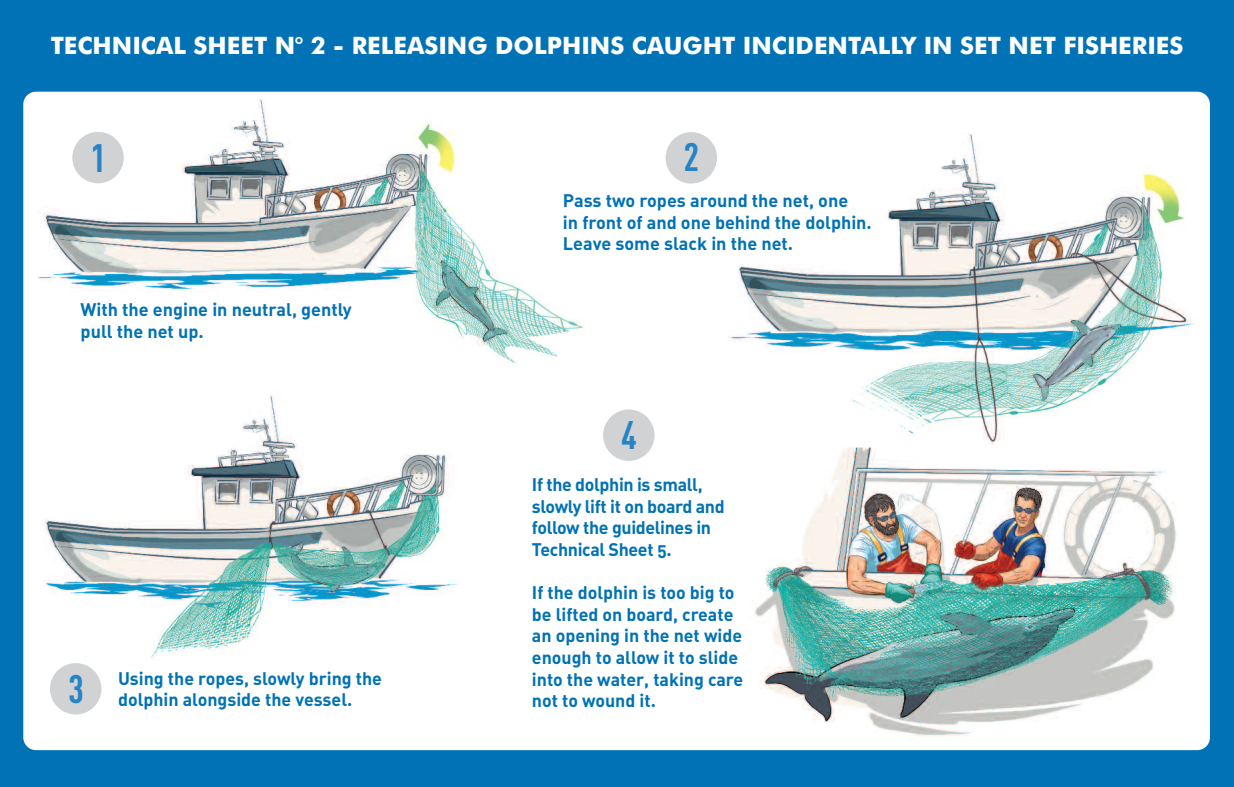
<style>
.page{position:relative;width:1234px;height:787px;background:#fff}
.page>*{position:absolute;margin:0;border:0;box-sizing:border-box;transform-origin:0 0}
.t1{font:700 39.15px "DIN Cond";color:#2783c4}
.t2{font:700 24px "Futura BT";color:#fff}
.t3{font:18px/21.6px "DIN Bold Alternate";color:#0072b5}
.t4{font:18px/21.6px "DIN Bold Alternate";letter-spacing:-.02em;color:#0072b5}
</style>
<div class="page">
<div style="left:0;top:0;width:1233px;height:787px;background:#0072b5"></div>
<div style="left:23px;top:92px;width:1186px;height:658px;background:#fff;border-radius:13px"></div>
<img style="left:717px;top:133px;width:484px;height:312px;border-radius:13px">
<img style="left:38px;top:99px;width:547px;height:265px">
<div style="left:72px;top:132px;width:52px;height:51px;background:#d1d2d4;border-radius:50%"></div>
<div style="left:665px;top:132px;width:52px;height:51px;background:#d1d2d4;border-radius:50%"></div>
<img style="left:33px;top:390px;width:435px;height:275px;border-radius:13px">
<div style="left:50px;top:663px;width:51px;height:51px;background:#d1d2d4;border-radius:50%"></div>
<img style="left:749px;top:447px;width:437px;height:293px;border-radius:13px">
<div style="left:603px;top:409px;width:51px;height:52px;background:#d1d2d4;border-radius:50%"></div>
<h2 class="t2" style="left:51px;top:36px;width:1133px">TECHNICAL SHEET N° 2 - RELEASING DOLPHINS CAUGHT INCIDENTALLY IN SET NET FISHERIES</h2>
<h1 class="t1" style="left:90px;top:144px;width:17px">1</h1>
<h1 class="t1" style="left:683px;top:143px;width:17px">2</h1>
<p class="t3" style="left:81px;top:299px;width:272px">With the engine in neutral, gently pull the net up.</p>
<h1 class="t1" style="left:68px;top:675px;width:17px">3</h1>
<p class="t3" style="left:118px;top:667px;width:265px">Using the ropes, slowly bring the dolphin alongside the vessel.</p>
<p class="t3" style="left:563px;top:190px;width:310px">Pass two ropes around the net, one<br>in front of and one behind the dolphin.<br>Leave some slack in the net.</p>
<h1 class="t1" style="left:621px;top:421px;width:17px">4</h1>
<p class="t4" style="left:532px;top:474px;width:194px">If the dolphin is small, slowly lift it on board and follow the guidelines in<br>Technical Sheet 5.</p>
<p class="t3" style="left:532px;top:582px;width:213px">If the dolphin is too big to be lifted on board, create an opening in the net wide enough to allow it to slide into the water, taking care not to wound it.</p>
</div>
